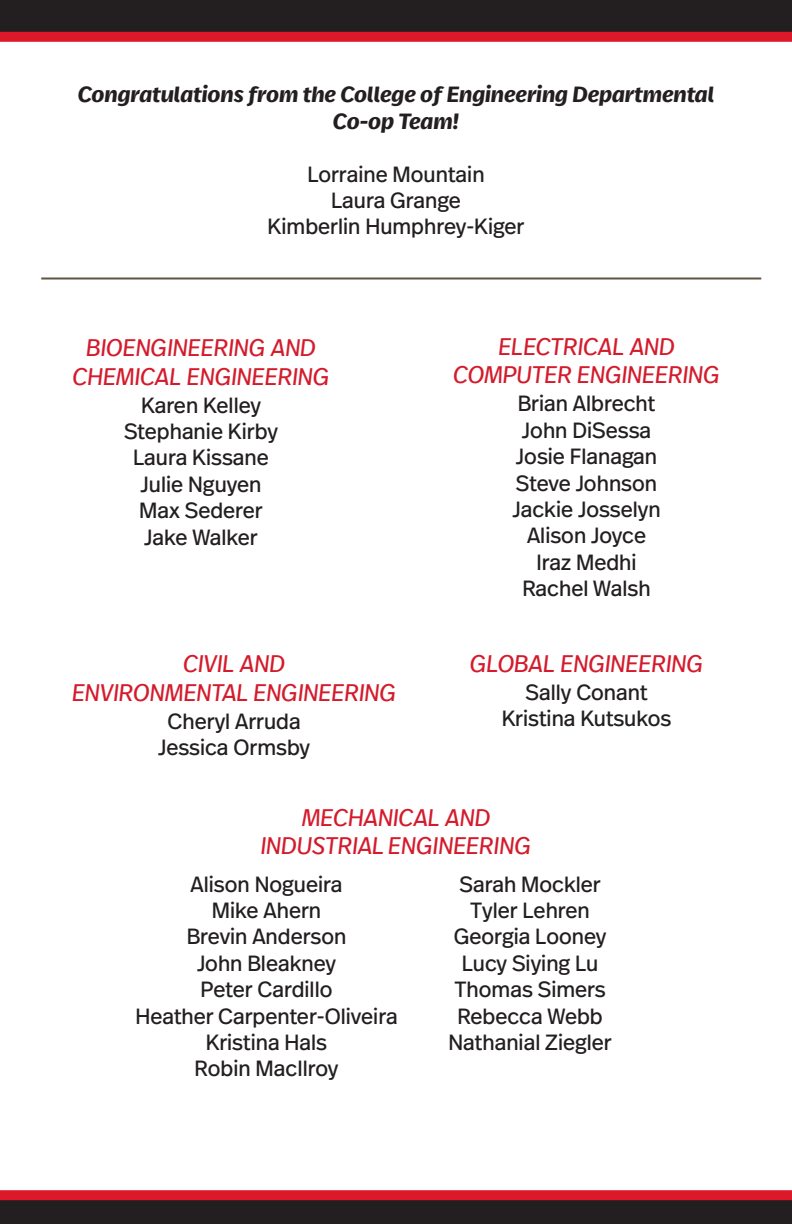
<style>
.page{position:relative;width:792px;height:1224px;background:#fff}
.page>*{position:absolute;margin:0;border:0;box-sizing:border-box;transform-origin:0 0}
.t1{font:italic 24px "Real Head Pro";color:#d41b2c}
.t2{font:22px "Real Head Pro";color:#231f20}
.t3{font:italic 700 22px/26.4px "Real Head Pro";color:#231f20;text-align:center}
</style>
<div class="page">
<svg style="left:0;top:1190px;width:792px;height:34px;background:#5a1e24"></svg>
<svg style="left:0;top:0;width:792px;height:42px;background:#501e23"></svg>
<hr style="left:41px;top:278px;width:720px;height:2px;background:#605444">
<p class="t3" style="left:78px;top:81px;width:638px">Congratulations from the College of Engineering Departmental<br>Co-op Team!</p>
<p class="t2" style="left:307px;top:159px;width:179px">Lorraine Mountain</p>
<p class="t2" style="left:331px;top:185px;width:131px">Laura Grange</p>
<p class="t2" style="left:268px;top:212px;width:258px">Kimberlin Humphrey-Kiger</p>
<p class="t1" style="left:86px;top:331px;width:231px">BIOENGINEERING AND</p>
<p class="t1" style="left:73px;top:360px;width:259px">CHEMICAL ENGINEERING</p>
<p class="t2" style="left:141px;top:390px;width:122px">Karen Kelley</p>
<p class="t2" style="left:124px;top:416px;width:155px">Stephanie Kirby</p>
<p class="t2" style="left:133px;top:443px;width:137px">Laura Kissane</p>
<p class="t2" style="left:141px;top:469px;width:122px">Julie Nguyen</p>
<p class="t2" style="left:139px;top:495px;width:125px">Max Sederer</p>
<p class="t2" style="left:144px;top:522px;width:115px">Jake Walker</p>
<p class="t1" style="left:183px;top:647px;width:103px">CIVIL AND</p>
<p class="t1" style="left:72px;top:676px;width:326px">ENVIRONMENTAL ENGINEERING</p>
<p class="t2" style="left:168px;top:706px;width:135px">Cheryl Arruda</p>
<p class="t2" style="left:158px;top:732px;width:154px">Jessica Ormsby</p>
<p class="t1" style="left:498px;top:330px;width:178px">ELECTRICAL AND</p>
<p class="t1" style="left:453px;top:358px;width:268px">COMPUTER ENGINEERING</p>
<p class="t2" style="left:518px;top:389px;width:139px">Brian Albrecht</p>
<p class="t2" style="left:522px;top:415px;width:131px">John DiSessa</p>
<p class="t2" style="left:516px;top:441px;width:143px">Josie Flanagan</p>
<p class="t2" style="left:516px;top:468px;width:143px">Steve Johnson</p>
<p class="t2" style="left:513px;top:494px;width:150px">Jackie Josselyn</p>
<p class="t2" style="left:527px;top:521px;width:121px">Alison Joyce</p>
<p class="t2" style="left:537px;top:547px;width:102px">Iraz Medhi</p>
<p class="t2" style="left:522px;top:573px;width:130px">Rachel Walsh</p>
<p class="t1" style="left:470px;top:647px;width:235px">GLOBAL ENGINEERING</p>
<p class="t2" style="left:526px;top:677px;width:124px">Sally Conant</p>
<p class="t2" style="left:502px;top:703px;width:171px">Kristina Kutsukos</p>
<p class="t1" style="left:302px;top:801px;width:190px">MECHANICAL AND</p>
<p class="t1" style="left:261px;top:829px;width:272px">INDUSTRIAL ENGINEERING</p>
<p class="t2" style="left:191px;top:869px;width:153px">Alison Nogueira</p>
<p class="t2" style="left:212px;top:895px;width:111px">Mike Ahern</p>
<p class="t2" style="left:187px;top:922px;width:161px">Brevin Anderson</p>
<p class="t2" style="left:197px;top:948px;width:141px">John Bleakney</p>
<p class="t2" style="left:201px;top:974px;width:133px">Peter Cardillo</p>
<p class="t2" style="left:135px;top:1001px;width:264px">Heather Carpenter-Oliveira</p>
<p class="t2" style="left:206px;top:1027px;width:123px">Kristina Hals</p>
<p class="t2" style="left:195px;top:1054px;width:145px">Robin MacIlroy</p>
<p class="t2" style="left:459px;top:869px;width:143px">Sarah Mockler</p>
<p class="t2" style="left:470px;top:895px;width:121px">Tyler Lehren</p>
<p class="t2" style="left:454px;top:922px;width:154px">Georgia Looney</p>
<p class="t2" style="left:462px;top:948px;width:138px">Lucy Siying Lu</p>
<p class="t2" style="left:454px;top:974px;width:153px">Thomas Simers</p>
<p class="t2" style="left:457px;top:1001px;width:147px">Rebecca Webb</p>
<p class="t2" style="left:448px;top:1027px;width:165px">Nathanial Ziegler</p>
</div>
